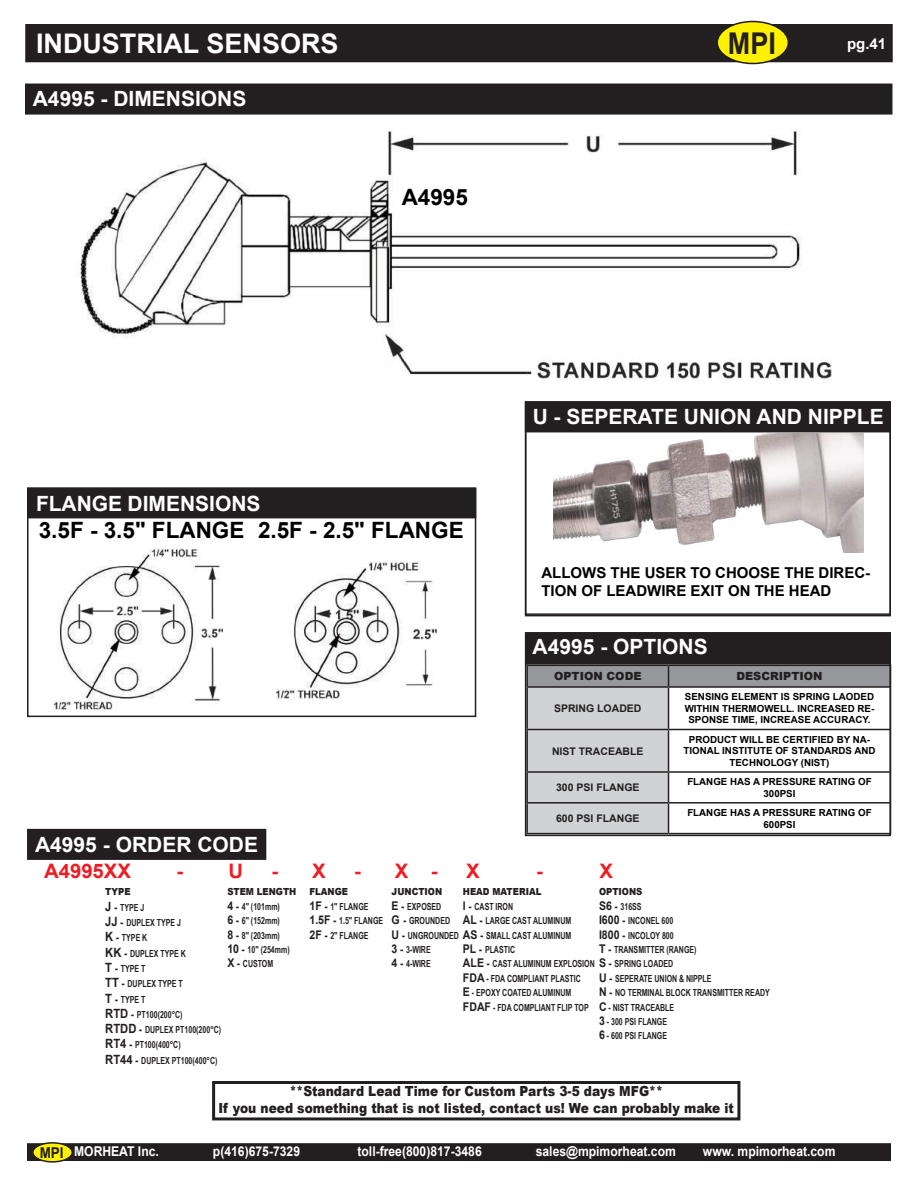
<style>
.page{position:relative;width:918px;height:1188px;background:#fff}
.page>*{position:absolute;margin:0;border:0;box-sizing:border-box;transform-origin:0 0}
.t1{font:700 30px "Arial";color:#231f20;scale:.9 1}
.t2{font:700 27px "Arial";color:#fff}
.t3{font:700 22.5px "Arial";color:#000}
.t4{font:700 21px "Arial";color:#fff}
.t5{font:700 19.95px "Arial";color:#ee1d23}
.t6{font:700 15px/18px "Arial";color:#000}
.t7{font:700 15px "Arial";color:#fff}
.t8{font:900 13.95px/16.6px "Arial";color:#231f20;text-align:center;scale:.88 1}
.t9{font:700 13.5px "Arial";color:#fff;scale:.9 1}
.t10{font:900 11.25px "Arial";color:#231f20}
.t11{font:700 10.5px "Arial";color:#231f20}
.t12{font:700 9.75px/14.4px "Arial Narrow";color:#231f20;scale:.88 1}
.t13{font:700 9.75px/11.7px "Arial";color:#000;text-align:center}
.t14{font:900 9.75px "Arial";color:#231f20;scale:.88 1}
.s1{font-family:"Arial";font-size:12.75px}
.s2{font-family:"Arial";font-weight:900}
.s3{font-family:"Arial";font-size:12px}
.s4{font-size:15px;color:#231f20}
</style>
<div class="page">
<div style="left:28px;top:27px;width:862px;height:32px;background:#231f20"></div>
<div style="left:25px;top:24px;width:868px;height:38px;border:6px solid #231f20"></div>
<div style="left:717px;top:22px;width:71px;height:42px;background:#fff101;border-radius:50%"></div>
<div style="left:717px;top:21px;width:72px;height:43px;border:2px solid #231f20;border-radius:50%"></div>
<div style="left:30px;top:1146px;width:858px;height:12px;background:#231f20"></div>
<div style="left:27px;top:1143px;width:864px;height:18px;border:6px solid #231f20"></div>
<div style="left:33px;top:1143px;width:39px;height:19px;background:#fff101;border-radius:50%"></div>
<div style="left:32px;top:1142px;width:41px;height:21px;border:2px solid #231f20;border-radius:50%"></div>
<img style="left:79px;top:86px;width:814px;height:295px">
<div style="left:28px;top:87px;width:861px;height:25px;background:#231f20"></div>
<div style="left:25px;top:84px;width:867px;height:31px;border:6px solid #231f20"></div>
<div style="left:27px;top:488px;width:449px;height:229px;border:2px solid #231f20"></div>
<img style="left:53px;top:549px;width:169px;height:161px">
<img style="left:276px;top:561px;width:161px;height:139px">
<img style="left:553px;top:434px;width:310px;height:119px">
<div style="left:525px;top:401px;width:366px;height:214px;border:2px solid #231f20"></div>
<div style="left:528px;top:404px;width:360px;height:25px;background:#231f20"></div>
<div style="left:525px;top:401px;width:366px;height:31px;border:6px solid #231f20"></div>
<div style="left:30px;top:490px;width:443px;height:25px;background:#231f20"></div>
<div style="left:27px;top:487px;width:449px;height:31px;border:6px solid #231f20"></div>
<svg style="left:528px;top:666px;width:360px;height:167px"></svg>
<hr style="left:526px;top:686px;width:143px;height:2px;background:#231f20">
<hr style="left:669px;top:686px;width:222px;height:2px;background:#231f20">
<div style="left:525px;top:663px;width:366px;height:173px;border:2px solid #231f20"></div>
<div style="left:528px;top:635px;width:360px;height:26px;background:#231f20"></div>
<div style="left:525px;top:632px;width:366px;height:32px;border:6px solid #231f20"></div>
<div style="left:30px;top:832px;width:233px;height:25px;background:#231f20"></div>
<div style="left:27px;top:829px;width:239px;height:31px;border:6px solid #231f20"></div>
<div style="left:212px;top:1081px;width:528px;height:39px;border:3px solid #231f20"></div>
<h2 class="t2" style="left:36px;top:24px;width:304px">INDUSTRIAL SENSORS</h2>
<h3 class="t4" style="left:33px;top:84px;width:215px">A4995 - DIMENSIONS</h3>
<h3 class="t3" style="left:402px;top:182px;width:68px">A4995</h3>
<h1 class="t1" style="left:728px;top:22px;width:55px">MPI</h1>
<h3 class="t7" style="left:847px;top:33px;width:41px">pg.41</h3>
<h3 class="t4" style="left:36px;top:488px;width:226px">FLANGE DIMENSIONS</h3>
<h3 class="t3" style="left:39px;top:514px;width:426px">3.5F - 3.5" FLANGE 2.5F - 2.5" FLANGE</h3>
<h3 class="t4" style="left:35px;top:830px;width:224px">A4995 - ORDER CODE</h3>
<h3 class="t4" style="left:533px;top:402px;width:353px">U - SEPERATE UNION AND NIPPLE</h3>
<h3 class="t6" style="left:541px;top:564px;width:330px">ALLOWS THE USER TO CHOOSE THE DIREC-<br>TION OF LEADWIRE EXIT ON THE HEAD</h3>
<h3 class="t4" style="left:533px;top:632px;width:177px">A4995 - OPTIONS</h3>
<p class="t10" style="left:554px;top:668px;width:89px">OPTION CODE</p>
<p class="t10" style="left:736px;top:668px;width:88px">DESCRIPTION</p>
<p class="t11" style="left:554px;top:701px;width:89px">SPRING LOADED</p>
<p class="t13" style="left:685px;top:691px;width:191px">SENSING ELEMENT IS SPRING LAODED<br>WITHIN THERMOWELL. INCREASED RE-<br>SPONSE TIME, INCREASE ACCURACY.</p>
<p class="t11" style="left:552px;top:743px;width:93px">NIST TRACEABLE</p>
<p class="t13" style="left:683px;top:733px;width:194px">PRODUCT WILL BE CERTIFIED BY NA-<br>TIONAL INSTITUTE OF STANDARDS AND<br>TECHNOLOGY (NIST)</p>
<p class="t11" style="left:556px;top:780px;width:85px">300 PSI FLANGE</p>
<p class="t13" style="left:687px;top:776px;width:186px">FLANGE HAS A PRESSURE RATING OF<br>300PSI</p>
<p class="t11" style="left:556px;top:811px;width:85px">600 PSI FLANGE</p>
<p class="t13" style="left:687px;top:807px;width:186px">FLANGE HAS A PRESSURE RATING OF<br>600PSI</p>
<h3 class="t5" style="left:44px;top:857px;width:89px">A4995XX</h3>
<h3 class="t5" style="left:176px;top:857px;width:68px">- U</h3>
<h3 class="t5" style="left:271px;top:857px;width:56px">- X</h3>
<h3 class="t5" style="left:354px;top:857px;width:85px">- X -</h3>
<h3 class="t5" style="left:466px;top:857px;width:15px">X</h3>
<h3 class="t5" style="left:536px;top:857px;width:8px">-</h3>
<h3 class="t5" style="left:600px;top:857px;width:15px">X</h3>
<p class="t14" style="left:105px;top:885px;width:30px">TYPE</p>
<p class="t12" style="left:105px;top:899px;width:133px;line-height:15.3px"><span class="s1">J</span> <span class="s2">-</span> TYPE J<br><span class="s1">JJ</span> <span class="s2">-</span> DUPLEX TYPE J<br><span class="s1">K</span> <span class="s2">-</span> TYPE K<br><span class="s1">KK</span> <span class="s2">-</span> DUPLEX TYPE K<br><span class="s1">T</span> <span class="s2">-</span> TYPE T<br><span class="s1">TT</span> <span class="s2">-</span> DUPLEX TYPE T<br><span class="s1">T</span> <span class="s2">-</span> TYPE T<br><span class="s1">RTD</span> <span class="s2">-</span> PT100(200°C)<br><span class="s1">RTDD</span> <span class="s2">-</span> DUPLEX PT100(200°C)<br><span class="s1">RT4</span> <span class="s2">-</span> PT100(400°C)<br><span class="s1">RT44</span> <span class="s2">-</span> DUPLEX PT100(400°C)</p>
<p class="t14" style="left:227px;top:885px;width:80px">STEM LENGTH</p>
<p class="t12" style="left:227px;top:899px;width:72px"><span class="s3">4</span> <span class="s2">-</span> 4" (101mm)<br><span class="s3">6</span> <span class="s2">-</span> 6" (152mm)<br><span class="s3">8</span> <span class="s2">-</span> 8" (203mm)<br><span class="s3">10</span> <span class="s2">-</span> 10" (254mm)<br><span class="s3">X</span> <span class="s2">-</span> CUSTOM</p>
<p class="t14" style="left:309px;top:885px;width:45px">FLANGE</p>
<p class="t12" style="left:309px;top:899px;width:85px"><span class="s3">1F</span> <span class="s2">-</span> 1" FLANGE<br><span class="s3">1.5F</span> <span class="s2">-</span> 1.5" FLANGE<br><span class="s3">2F</span> <span class="s2">-</span> 2" FLANGE</p>
<p class="t14" style="left:392px;top:885px;width:59px">JUNCTION</p>
<p class="t12" style="left:392px;top:899px;width:206px"><span class="s3">E</span> <span class="s2">-</span> EXPOSED<br><span class="s3">G</span> <span class="s2">-</span> GROUNDED<br><span class="s3">U</span> <span class="s2">-</span> UNGROUNDED <span class="s3">AS</span> <span class="s2">-</span> SMALL CAST ALUMINUM<br><span class="s3">3</span> <span class="s2">-</span> 3-WIRE<br><span class="s3">4</span> <span class="s2">-</span> 4-WIRE</p>
<p class="t14" style="left:599px;top:885px;width:51px">OPTIONS</p>
<p class="t12" style="left:599px;top:899px;width:50px"><span class="s3">S6</span> <span class="s2">-</span> 316SS</p>
<p class="t12" style="left:599px;top:913px;width:86px"><span class="s3">I600</span> <span class="s2">-</span> INCONEL 600</p>
<p class="t12" style="left:599px;top:928px;width:86px"><span class="s3">I800</span> <span class="s2">-</span> INCOLOY 800</p>
<p class="t12" style="left:599px;top:942px;width:112px"><span class="s3">T</span> <span class="s2">-</span> TRANSMITTER (RANGE)</p>
<p class="t12" style="left:463px;top:956px;width:241px"><span class="s3">ALE</span> <span class="s2">-</span> CAST ALUMINUM EXPLOSION <span class="s3">S</span> <span class="s2">-</span> SPRING LOADED</p>
<p class="t12" style="left:599px;top:971px;width:130px"><span class="s3">U</span> <span class="s2">-</span> SEPERATE UNION &amp; NIPPLE</p>
<p class="t12" style="left:599px;top:985px;width:196px"><span class="s3">N</span> <span class="s2">-</span> NO TERMINAL BLOCK TRANSMITTER READY</p>
<p class="t12" style="left:599px;top:1000px;width:87px"><span class="s3">C</span> - NIST TRACEABLE</p>
<p class="t12" style="left:599px;top:1014px;width:79px"><span class="s3">3</span> - 300 PSI FLANGE</p>
<p class="t12" style="left:599px;top:1028px;width:79px"><span class="s3">6</span> - 600 PSI FLANGE</p>
<p class="t14" style="left:463px;top:885px;width:91px">HEAD MATERIAL</p>
<p class="t12" style="left:463px;top:899px;width:125px"><span class="s3">I</span> <span class="s2">-</span> CAST IRON<br><span class="s3">AL</span> <span class="s2">-</span> LARGE CAST ALUMINUM</p>
<p class="t12" style="left:463px;top:942px;width:61px"><span class="s3">PL</span> <span class="s2">-</span> PLASTIC</p>
<p class="t12" style="left:463px;top:971px;width:144px"><span class="s3">FDA</span> - FDA COMPLIANT PLASTIC<br><span class="s3">E</span> - EPOXY COATED ALUMINUM<br><span class="s3">FDAF</span> - FDA COMPLIANT FLIP TOP</p>
<h3 class="t8" style="left:219px;top:1083px;width:587px">**Standard Lead Time for Custom Parts 3-5 days MFG**<br>If you need something that is not listed, contact us! We can probably make it</h3>
<h3 class="t9" style="left:40px;top:1142px;width:134px"><span class="s4">MPI</span> MORHEAT Inc.</h3>
<h3 class="t9" style="left:213px;top:1142px;width:98px">p(416)675-7329</h3>
<h3 class="t9" style="left:358px;top:1142px;width:140px">toll-free(800)817-3486</h3>
<h3 class="t9" style="left:536px;top:1142px;width:157px">sales@mpimorheat.com</h3>
<h3 class="t9" style="left:703px;top:1142px;width:149px">www. mpimorheat.com</h3>
</div>
